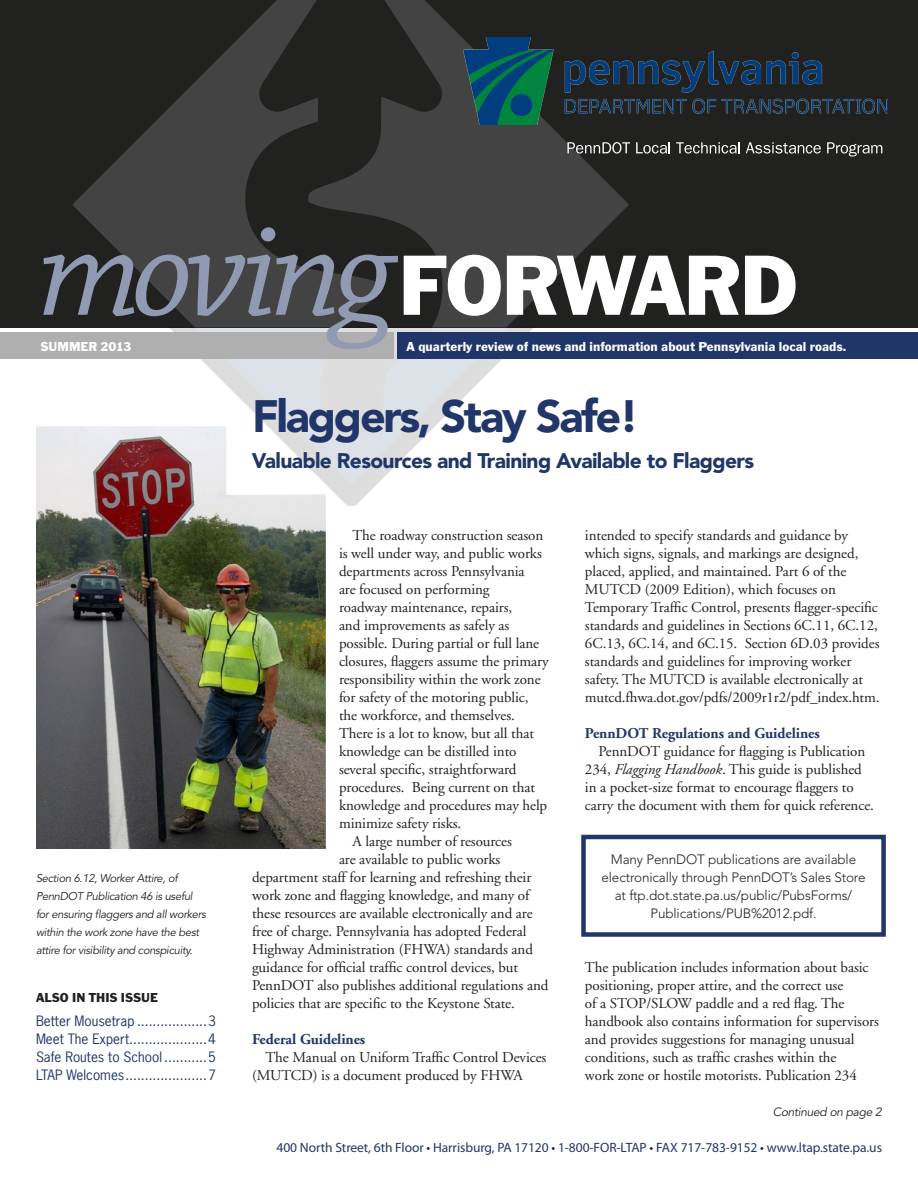
<style>
.page{position:relative;width:918px;height:1188px;background:#fff}
.page>*{position:absolute;margin:0;border:0;box-sizing:border-box;transform-origin:0 0}
.t1{font:88.65px "Franklin Gothic EF";letter-spacing:-.025em;color:#fff}
.t2{font:900 45px "Avenir";letter-spacing:-.05em;color:#213668}
.t3{font:900 21px "Avenir";letter-spacing:-.03em;color:#213668}
.t4{font:15px/18px "Adobe Garamond";letter-spacing:-.005em;color:#212120}
.t5{font:700 15px "Adobe Garamond";letter-spacing:-.005em;color:#213668}
.t6{font:300 13.5px/18px "Avenir";letter-spacing:-.01em;color:#212120;text-align:center}
.t7{font:13.5px/18px "News Gothic Std";color:#213668;text-align:justify}
.t8{font:13.5px "Myriad Pro";letter-spacing:-.005em;color:#213668}
.t9{font:13.5px "Franklin Gothic EF";color:#fff}
.t10{font:13.5px "Franklin Gothic EF";color:#212120}
.t11{font:italic 12px "Avenir";letter-spacing:-.025em;color:#212120}
.t12{font:italic 11.25px/18px "Avenir";letter-spacing:-.03em;color:#212120}
.s1{font-family:"Chaparral Pro";font-style:italic;font-size:140.4px;color:#909ab3}
.s2{font-style:italic}
.s3{color:#212120}
</style>
<div class="page">
<div style="left:0;top:0;width:918px;height:328px;background:#212120"></div>
<svg style="left:72px;top:37px;width:557px;height:291px"></svg>
<svg style="left:214px;top:167px;width:260px;height:161px"></svg>
<svg style="left:186px;top:0;width:329px;height:167px"></svg>
<svg style="left:170px;top:328px;width:363px;height:178px"></svg>
<svg style="left:215px;top:328px;width:260px;height:139px"></svg>
<div style="left:398px;top:332px;width:520px;height:27px;background:#213668"></div>
<svg style="left:567px;top:142px;width:63px;height:12px"></svg>
<svg style="left:636px;top:142px;width:34px;height:12px"></svg>
<svg style="left:676px;top:142px;width:64px;height:12px"></svg>
<svg style="left:746px;top:142px;width:75px;height:12px"></svg>
<svg style="left:827px;top:142px;width:55px;height:15px"></svg>
<img style="left:464px;top:38px;width:423px;height:87px">
<img style="left:36px;top:426px;width:290px;height:423px">
<div style="left:0;top:332px;width:393px;height:27px;background:#afafb0"></div>
<svg style="left:581px;top:834px;width:305px;height:103px"></svg>
<h1 class="t1" style="left:38px;top:232px;width:761px"><span class="s1">moving</span>FORWARD</h1>
<p class="t9" style="left:407px;top:338px;width:441px">A quarterly review of news and information about Pennsylvania local roads.</p>
<p class="t9" style="left:40px;top:338px;width:93px">SUMMER 2013</p>
<p class="t12" style="left:36px;top:869px;width:172px">Section 6.12, Worker Attire, of PennDOT Publication 46 is useful for ensuring flaggers and all workers within the work zone have the best attire for visibility and conspicuity.</p>
<p class="t10" style="left:36px;top:989px;width:94px">ALSO In this issue</p>
<p class="t7" style="left:36px;top:1012px;width:181px">Better Mousetrap ..................3<br>Meet The Expert....................4<br>Safe Routes to School ...........5<br>LTAP Welcomes.....................7</p>
<h2 class="t2" style="left:252px;top:389px;width:389px">Flaggers, Stay Safe!</h2>
<h3 class="t3" style="left:252px;top:448px;width:504px">Valuable Resources and Training Available to Flaggers</h3>
<p class="t4" style="left:352px;top:527px;width:192px">The roadway construction season</p>
<p class="t4" style="left:339px;top:545px;width:204px">is well under way, and public works</p>
<p class="t4" style="left:339px;top:563px;width:187px">departments across Pennsylvania</p>
<p class="t4" style="left:339px;top:581px;width:152px">are focused on performing</p>
<p class="t4" style="left:339px;top:599px;width:175px">roadway maintenance, repairs,</p>
<p class="t4" style="left:339px;top:617px;width:172px">and improvements as safely as</p>
<p class="t4" style="left:339px;top:635px;width:202px">possible. During partial or full lane</p>
<p class="t4" style="left:339px;top:653px;width:211px">closures, flaggers assume the primary</p>
<p class="t4" style="left:339px;top:671px;width:203px">responsibility within the work zone</p>
<p class="t4" style="left:339px;top:689px;width:191px">for safety of the motoring public,</p>
<p class="t4" style="left:339px;top:707px;width:177px">the workforce, and themselves.</p>
<p class="t4" style="left:339px;top:725px;width:196px">There is a lot to know, but all that</p>
<p class="t4" style="left:339px;top:743px;width:179px">knowledge can be distilled into</p>
<p class="t4" style="left:339px;top:761px;width:179px">several specific, straightforward</p>
<p class="t4" style="left:339px;top:779px;width:198px">procedures. Being current on that</p>
<p class="t4" style="left:339px;top:797px;width:210px">knowledge and procedures may help</p>
<p class="t4" style="left:339px;top:815px;width:124px">minimize safety risks.</p>
<p class="t4" style="left:352px;top:833px;width:161px">A large number of resources</p>
<p class="t4" style="left:339px;top:851px;width:163px">are available to public works</p>
<p class="t4" style="left:252px;top:869px;width:281px">department staff for learning and refreshing their</p>
<p class="t4" style="left:252px;top:887px;width:279px">work zone and flagging knowledge, and many of</p>
<p class="t4" style="left:252px;top:905px;width:282px">these resources are available electronically and are</p>
<p class="t4" style="left:252px;top:923px;width:276px">free of charge. Pennsylvania has adopted Federal</p>
<p class="t4" style="left:252px;top:941px;width:283px">Highway Administration (FHWA) standards and</p>
<p class="t4" style="left:252px;top:959px;width:268px">guidance for official traffic control devices, but</p>
<p class="t4" style="left:252px;top:977px;width:298px">PennDOT also publishes additional regulations and</p>
<p class="t4" style="left:252px;top:995px;width:264px">policies that are specific to the Keystone State.</p>
<p class="t5" style="left:252px;top:1031px;width:115px">Federal Guidelines</p>
<p class="t4" style="left:252px;top:1049px;width:296px;text-indent:14px">The Manual on Uniform Traffic Control Devices (MUTCD) is a document produced by FHWA</p>
<p class="t4" style="left:585px;top:527px;width:296px">intended to specify standards and guidance by which signs, signals, and markings are designed, placed, applied, and maintained. Part 6 of the MUTCD (2009 Edition), which focuses on Temporary Traffic Control, presents flagger-specific standards and guidelines in Sections 6C.11, 6C.12, 6C.13, 6C.14, and 6C.15. Section 6D.03 provides standards and guidelines for improving worker safety. The MUTCD is available electronically at mutcd.fhwa.dot.gov/pdfs/2009r1r2/pdf_index.htm.</p>
<p class="t5" style="left:585px;top:725px;width:236px">PennDOT Regulations and Guidelines</p>
<p class="t4" style="left:585px;top:743px;width:291px;text-indent:14px">PennDOT guidance for flagging is Publication 234, <span class="s2">Flagging Handbook</span>. This guide is published in a pocket-size format to encourage flaggers to carry the document with them for quick reference.</p>
<p class="t6" style="left:601px;top:850px;width:266px">Many PennDOT publications are available electronically through PennDOT’s Sales Store at ftp.dot.state.pa.us/public/PubsForms/ Publications/PUB%2012.pdf.</p>
<p class="t4" style="left:585px;top:959px;width:296px">The publication includes information about basic positioning, proper attire, and the correct use<br>of a STOP/SLOW paddle and a red flag. The handbook also contains information for supervisors and provides suggestions for managing unusual conditions, such as traffic crashes within the<br>work zone or hostile motorists. Publication 234</p>
<p class="t11" style="left:773px;top:1105px;width:111px">Continued on page 2</p>
<p class="t8" style="left:277px;top:1139px;width:607px">400 North Street, 6th Floor <span class="s3">•</span> Harrisburg, PA 17120 <span class="s3">•</span> 1-800-FOR-LTAP <span class="s3">•</span> fax 717-783-9152 <span class="s3">•</span> www.ltap.state.pa.us</p>
</div>
